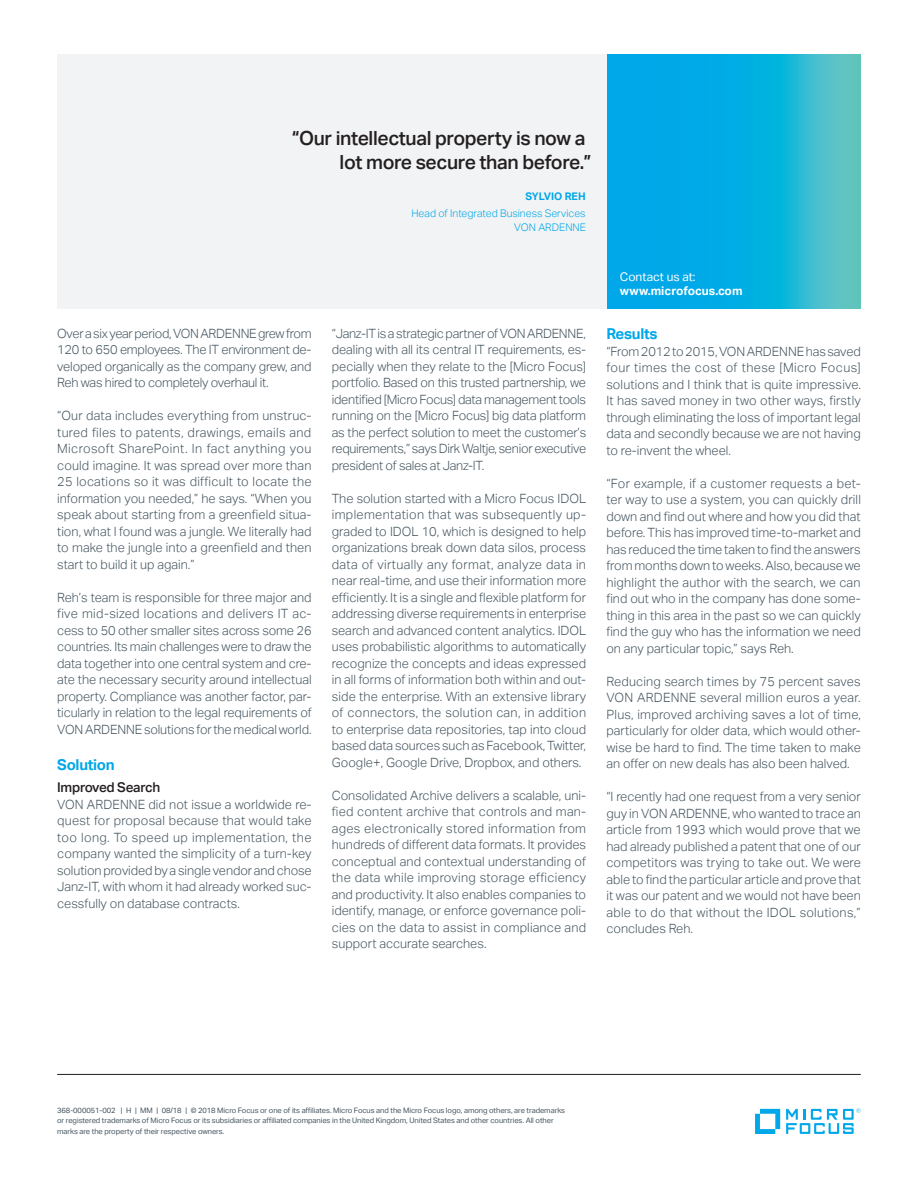
<style>
.page{position:relative;width:918px;height:1188px;background:#fff}
.page>*{position:absolute;margin:0;border:0;box-sizing:border-box;transform-origin:0 0}
.pull_quote_13_16-ali{font:500 19.5px/24px "Aktiv Grotesk";letter-spacing:-.02em;color:#231f20;text-align:right}
.subhead_10_13-blue{font:700 15px "Aktiv Grotesk";letter-spacing:-.02em;color:#00a7e9}
.subhead_9_12_first_l{font:500 13.5px "Aktiv Grotesk";letter-spacing:-.02em;color:#231f20}
.body_8_5_11-grey{font:300 12.75px/16.5px "Aktiv Grotesk";color:#45555f;text-align:justify}
.Contact_URL_8_9_5-bo{font:700 12px "Aktiv Grotesk";color:#fff}
.Contact_8_9_5-regula{font:12px "Aktiv Grotesk";color:#fff}
.quote_company_7_9_5{font:300 10.5px "Aktiv Grotesk";color:#00a7e9}
.quote_name_caps_7_11{font:700 10.5px "Aktiv Grotesk";color:#00a7e9}
.mousetype-legal_5_7{font:7.5px/10.5px "Aktiv Grotesk";letter-spacing:-.005em;color:#45555f}
</style>
<div class="page">
<hr style="left:57px;top:1074px;width:804px;height:1px;background:#231f20">
<svg style="left:755px;top:1109px;width:25px;height:25px"></svg>
<svg style="left:786px;top:1108px;width:75px;height:26px"></svg>
<svg style="left:607px;top:54px;width:254px;height:254px;background:#14b1dd"></svg>
<div style="left:57px;top:54px;width:550px;height:254px;background:#f2f3f4"></div>
<p class="pull_quote_13_16-ali" style="left:292px;top:127px;width:301px">“Our intellectual property is now a lot more secure than before.”</p>
<p class="quote_name_caps_7_11" style="left:526px;top:190px;width:62px">SYLVIO REH</p>
<p class="quote_company_7_9_5" style="left:411px;top:207px;width:176px">Head of Integrated Business Services</p>
<p class="quote_company_7_9_5" style="left:514px;top:221px;width:73px">VON ARDENNE</p>
<p class="body_8_5_11-grey" style="left:57px;top:325px;width:256px">Over a six year period, VON ARDENNE grew from 120 to 650 employees. The IT environment de&shy;veloped organically as the company grew, and Reh was hired to completely overhaul it.</p>
<p class="body_8_5_11-grey" style="left:57px;top:408px;width:256px">“Our data includes everything from unstruc&shy;tured files to patents, drawings, emails and Microsoft SharePoint. In fact anything you could imagine. It was spread over more than 25 locations so it was difficult to locate the information you needed,” he says. “When you speak about starting from a greenfield situa&shy;tion, what I found was a jungle. We literally had to make the jungle into a greenfield and then start to build it up again.”</p>
<p class="body_8_5_11-grey" style="left:57px;top:589px;width:256px">Reh’s team is responsible for three major and five mid-sized locations and delivers IT ac&shy;cess to 50 other smaller sites across some 26 countries. Its main challenges were to draw the data together into one central system and cre&shy;ate the necessary security around intellectual property. Compliance was another factor, par&shy;ticularly in relation to the legal requirements of VON ARDENNE solutions for the medical world.</p>
<p class="subhead_10_13-blue" style="left:57px;top:756px;width:59px">Solution</p>
<p class="subhead_9_12_first_l" style="left:57px;top:780px;width:105px">Improved Search</p>
<p class="body_8_5_11-grey" style="left:57px;top:796px;width:256px">VON ARDENNE did not issue a worldwide re&shy;quest for proposal because that would take too long. To speed up implementation, the company wanted the simplicity of a turn-key solution provided by a single vendor and chose Janz-IT, with whom it had already worked suc&shy;cessfully on database contracts.</p>
<p class="body_8_5_11-grey" style="left:332px;top:325px;width:256px">“Janz-IT is a strategic partner of VON ARDENNE, dealing with all its central IT requirements, es&shy;pecially when they relate to the [Micro Focus] portfolio. Based on this trusted partnership, we identified [Micro Focus] data management tools running on the [Micro Focus] big data platform as the perfect solution to meet the customer’s requirements,” says Dirk Waltje, senior executive president of sales at Janz-IT.</p>
<p class="body_8_5_11-grey" style="left:332px;top:490px;width:256px">The solution started with a Micro Focus IDOL implementation that was subsequently up&shy;graded to IDOL 10, which is designed to help organizations break down data silos, process data of virtually any format, analyze data in near real-time, and use their information more efficiently. It is a single and flexible platform for addressing diverse requirements in enterprise search and advanced content analytics. IDOL uses probabilistic algorithms to automatically recognize the concepts and ideas expressed in all forms of information both within and out&shy;side the enterprise. With an extensive library of connectors, the solution can, in addition to enterprise data repositories, tap into cloud based data sources such as Facebook, Twitter, Google+, Google Drive, Dropbox, and others.</p>
<p class="body_8_5_11-grey" style="left:332px;top:787px;width:256px">Consolidated Archive delivers a scalable, uni&shy;fied content archive that controls and man&shy;ages electronically stored information from hundreds of different data formats. It provides conceptual and contextual understanding of the data while improving storage efficiency and productivity. It also enables companies to identify, manage, or enforce governance poli&shy;cies on the data to assist in compliance and support accurate searches.</p>
<p class="Contact_8_9_5-regula" style="left:620px;top:269px;width:77px">Contact us at:</p>
<p class="Contact_URL_8_9_5-bo" style="left:620px;top:284px;width:124px">www.microfocus.com</p>
<p class="subhead_10_13-blue" style="left:606px;top:325px;width:53px">Results</p>
<p class="body_8_5_11-grey" style="left:606px;top:343px;width:256px">“From 2012 to 2015, VON ARDENNE has saved four times the cost of these [Micro Focus] solutions and I think that is quite impressive.<br>It has saved money in two other ways, firstly through eliminating the loss of important legal data and secondly because we are not having to re-invent the wheel.</p>
<p class="body_8_5_11-grey" style="left:606px;top:475px;width:256px">“For example, if a customer requests a bet&shy;ter way to use a system, you can quickly drill down and find out where and how you did that before. This has improved time-to-market and has reduced the time taken to find the answers from months down to weeks. Also, because we highlight the author with the search, we can find out who in the company has done some&shy;thing in this area in the past so we can quickly find the guy who has the information we need on any particular topic,” says Reh.</p>
<p class="body_8_5_11-grey" style="left:606px;top:673px;width:256px">Reducing search times by 75 percent saves VON ARDENNE several million euros a year.<br>Plus, improved archiving saves a lot of time, particularly for older data, which would other&shy;wise be hard to find. The time taken to make an offer on new deals has also been halved.</p>
<p class="body_8_5_11-grey" style="left:606px;top:789px;width:256px">“I recently had one request from a very senior guy in VON ARDENNE, who wanted to trace an article from 1993 which would prove that we had already published a patent that one of our competitors was trying to take out. We were able to find the particular article and prove that it was our patent and we would not have been able to do that without the IDOL solutions,” concludes Reh.</p>
<p class="mousetype-legal_5_7" style="left:57px;top:1105px;width:509px">368-000051-002 | H | MM | 08/18 | © 2018 Micro Focus or one of its affiliates. Micro Focus and the Micro Focus logo, among others, are trademarks or registered trademarks of Micro Focus or its subsidiaries or affiliated companies in the United Kingdom, United States and other countries. All other marks are the property of their respective owners.</p>
</div>
